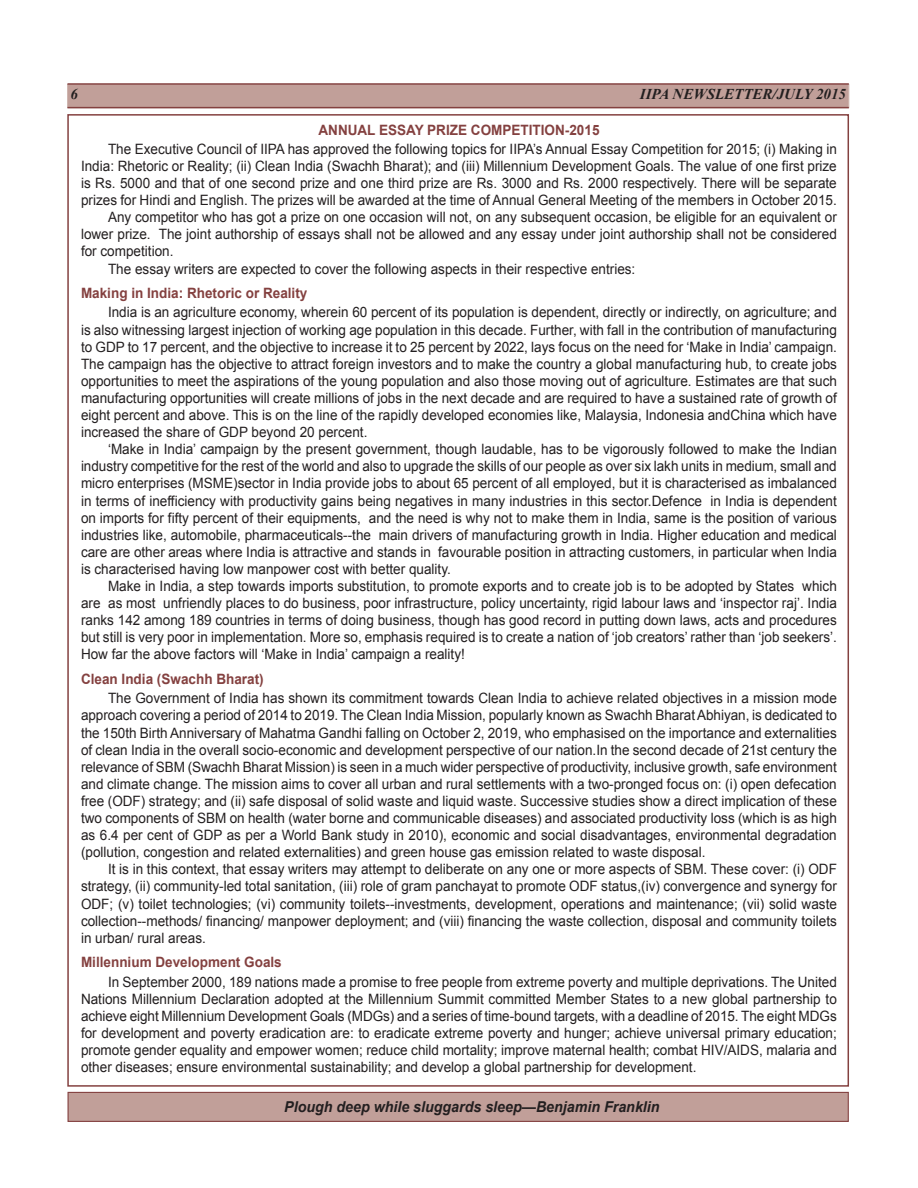
<style>
.page{position:relative;width:918px;height:1188px;background:#fff}
.page>*{position:absolute;margin:0;border:0;box-sizing:border-box;transform-origin:0 0}
.Footnote_quote{font:italic 700 15px "Arial";color:#231f20;scale:.95 1}
.t1{font:italic 700 15px "Times New Roman";color:#231f20}
.Body_text{font:14.25px/17.1px "Arial";color:#231f20;text-align:justify;scale:.95 1}
.Side_Left-IB{font:700 14.25px "Arial";color:#844140;scale:.95 1}
</style>
<div class="page">
<div style="left:68px;top:84px;width:781px;height:24px;background:#c19f99;border:1px solid #cfb5af"></div>
<hr style="left:68px;top:83px;width:781px;height:2px;background:#844140">
<hr style="left:68px;top:107px;width:781px;height:1px;background:#844140">
<div style="left:69px;top:1093px;width:779px;height:28px;background:#c19f99"></div>
<div style="left:68px;top:1092px;width:781px;height:30px;border:1px solid #844140"></div>
<p class="t1" style="left:70px;top:84px;width:9px">6</p>
<p class="t1" style="left:640px;top:84px;width:208px">IIPA NEWSLETTER/JULY 2015</p>
<p class="Side_Left-IB" style="left:318px;top:120px;width:297px">ANNUAL ESSAY PRIZE COMPETITION-2015</p>
<p class="Body_text" style="left:81px;top:140px;width:797px;text-indent:27px">The Executive Council of IIPA has approved the following topics for IIPA’s Annual Essay Competition for 2015; (i) Making in India: Rhetoric or Reality; (ii) Clean India (Swachh Bharat); and (iii) Millennium Development Goals. The value of one first prize is Rs. 5000 and that of one second prize and one third prize are Rs. 3000 and Rs. 2000 respectively. There will be separate prizes for Hindi and English. The prizes will be awarded at the time of Annual General Meeting of the members in October 2015.</p>
<p class="Body_text" style="left:81px;top:209px;width:797px;text-indent:27px">Any competitor who has got a prize on one occasion will not, on any subsequent occasion, be eligible for an equivalent or lower prize. The joint authorship of essays shall not be allowed and any essay under joint authorship shall not be considered for competition.</p>
<p class="Body_text" style="left:108px;top:260px;width:557px">The essay writers are expected to cover the following aspects in their respective entries:</p>
<p class="Side_Left-IB" style="left:81px;top:284px;width:240px">Making in India: Rhetoric or Reality</p>
<p class="Body_text" style="left:81px;top:304px;width:797px;text-indent:27px">India is an agriculture economy, wherein 60 percent of its population is dependent, directly or indirectly, on agriculture; and is also witnessing largest injection of working age population in this decade. Further, with fall in the contribution of manufacturing to GDP to 17 percent, and the objective to increase it to 25 percent by 2022, lays focus on the need for ‘Make in India’ campaign.<br>The campaign has the objective to attract foreign investors and to make the country a global manufacturing hub, to create jobs opportunities to meet the aspirations of the young population and also those moving out of agriculture. Estimates are that such manufacturing opportunities will create millions of jobs in the next decade and are required to have a sustained rate of growth of eight percent and above. This is on the line of the rapidly developed economies like, Malaysia, Indonesia andChina which have increased the share of GDP beyond 20 percent.</p>
<p class="Body_text" style="left:81px;top:441px;width:797px;text-indent:27px">‘Make in India’ campaign by the present government, though laudable, has to be vigorously followed to make the Indian industry competitive for the rest of the world and also to upgrade the skills of our people as over six lakh units in medium, small and micro enterprises (MSME)sector in India provide jobs to about 65 percent of all employed, but it is characterised as imbalanced in terms of inefficiency with productivity gains being negatives in many industries in this sector.Defence in India is dependent on imports for fifty percent of their equipments, and the need is why not to make them in India, same is the position of various industries like, automobile, pharmaceuticals--the main drivers of manufacturing growth in India. Higher education and medical care are other areas where India is attractive and stands in favourable position in attracting customers, in particular when India is characterised having low manpower cost with better quality.</p>
<p class="Body_text" style="left:81px;top:578px;width:797px;text-indent:27px">Make in India, a step towards imports substitution, to promote exports and to create job is to be adopted by States which are as most unfriendly places to do business, poor infrastructure, policy uncertainty, rigid labour laws and ‘inspector raj’. India ranks 142 among 189 countries in terms of doing business, though has good record in putting down laws, acts and procedures but still is very poor in implementation. More so, emphasis required is to create a nation of ‘job creators’ rather than ‘job seekers’.<br>How far the above factors will ‘Make in India’ campaign a reality!</p>
<p class="Side_Left-IB" style="left:81px;top:670px;width:194px">Clean India (Swachh Bharat)</p>
<p class="Body_text" style="left:81px;top:690px;width:797px;text-indent:27px">The Government of India has shown its commitment towards Clean India to achieve related objectives in a mission mode approach covering a period of 2014 to 2019. The Clean India Mission, popularly known as Swachh Bharat Abhiyan, is dedicated to the 150th Birth Anniversary of Mahatma Gandhi falling on October 2, 2019, who emphasised on the importance and externalities of clean India in the overall socio-economic and development perspective of our nation.In the second decade of 21st century the relevance of SBM (Swachh Bharat Mission) is seen in a much wider perspective of productivity, inclusive growth, safe environment and climate change. The mission aims to cover all urban and rural settlements with a two-pronged focus on: (i) open defecation free (ODF) strategy; and (ii) safe disposal of solid waste and liquid waste. Successive studies show a direct implication of these two components of SBM on health (water borne and communicable diseases) and associated productivity loss (which is as high as 6.4 per cent of GDP as per a World Bank study in 2010), economic and social disadvantages, environmental degradation (pollution, congestion and related externalities) and green house gas emission related to waste disposal.</p>
<p class="Body_text" style="left:81px;top:861px;width:797px;text-indent:27px">It is in this context, that essay writers may attempt to deliberate on any one or more aspects of SBM. These cover: (i) ODF strategy, (ii) community-led total sanitation, (iii) role of gram panchayat to promote ODF status,(iv) convergence and synergy for ODF; (v) toilet technologies; (vi) community toilets--investments, development, operations and maintenance; (vii) solid waste collection--methods/ financing/ manpower deployment; and (viii) financing the waste collection, disposal and community toilets in urban/ rural areas.</p>
<p class="Side_Left-IB" style="left:81px;top:953px;width:213px">Millennium Development Goals</p>
<p class="Body_text" style="left:81px;top:973px;width:797px;text-indent:27px">In September 2000, 189 nations made a promise to free people from extreme poverty and multiple deprivations. The United Nations Millennium Declaration adopted at the Millennium Summit committed Member States to a new global partnership to achieve eight Millennium Development Goals (MDGs) and a series of time-bound targets, with a deadline of 2015. The eight MDGs for development and poverty eradication are: to eradicate extreme poverty and hunger; achieve universal primary education; promote gender equality and empower women; reduce child mortality; improve maternal health; combat HIV/AIDS, malaria and other diseases; ensure environmental sustainability; and develop a global partnership for development.</p>
<p class="Footnote_quote" style="left:284px;top:1097px;width:397px">Plough deep while sluggards sleep—Benjamin Franklin</p>
</div>
